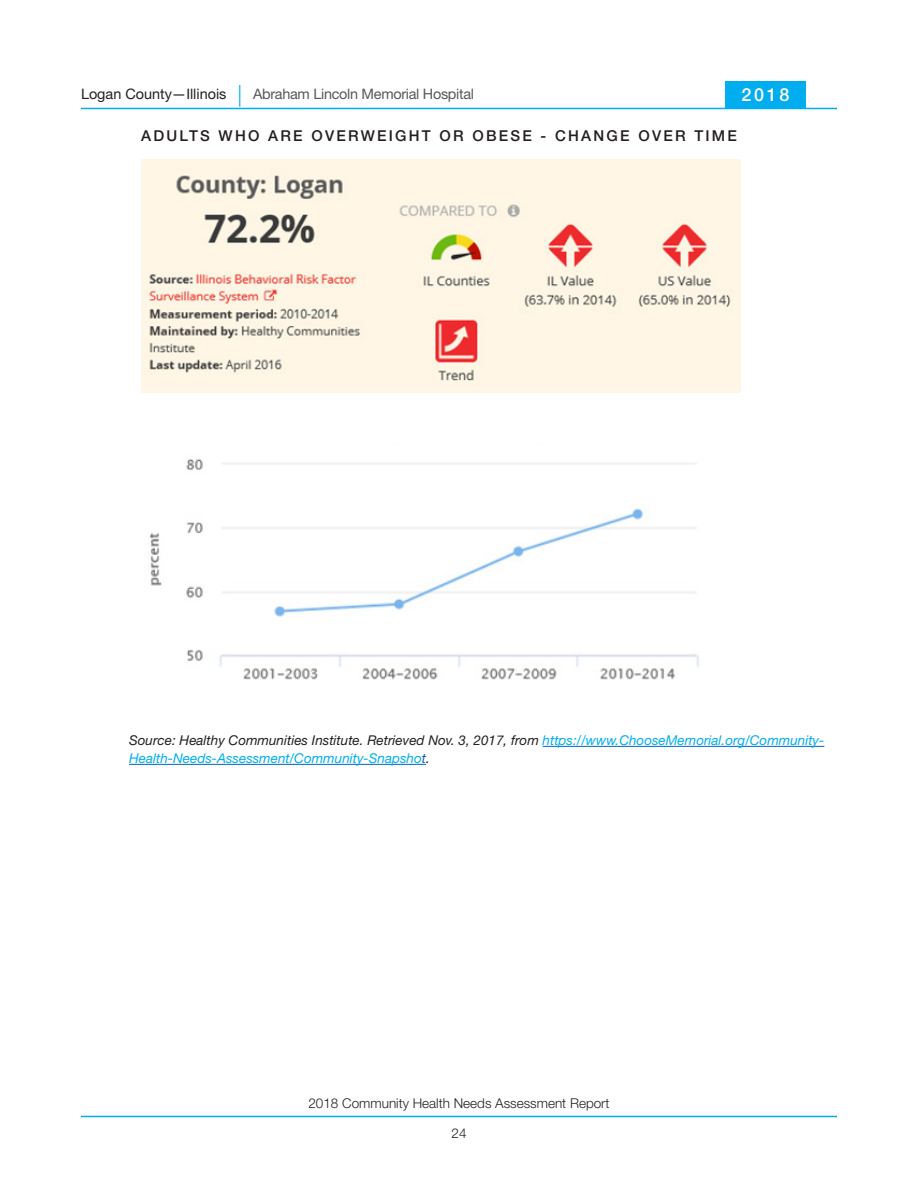
<style>
.page{position:relative;width:918px;height:1188px;background:#fff}
.page>*{position:absolute;margin:0;border:0;box-sizing:border-box;transform-origin:0 0}
.t1{font:500 18px "Helvetica Neue";color:#fff}
.All_CAP_Heading{font:500 15px "Helvetica Neue";letter-spacing:.15em;color:#231f20}
.t2{font:14.4px "Helvetica Neue";letter-spacing:-.02em;color:#57585a}
.Body{font:italic 13.5px/18px "Helvetica Neue";color:#00aeef}
.t3{font:300 13.5px "Helvetica Neue";color:#231f20}
.s1{color:#231f20}
.s2{font-weight:300;font-size:21.6px;color:#00aeef}
.s3{color:#0563c1}
</style>
<div class="page">
<hr style="left:81px;top:108px;width:756px;height:1px;background:#00aeef">
<hr style="left:81px;top:1116px;width:756px;height:1px;background:#00aeef">
<div style="left:725px;top:81px;width:81px;height:27px;background:#00aeef"></div>
<img style="left:150px;top:458px;width:549px;height:222px">
<img style="left:141px;top:160px;width:599px;height:232px">
<hr style="left:543px;top:746px;width:281px;height:1px;background:#0563c1">
<hr style="left:129px;top:764px;width:297px;height:1px;background:#0563c1">
<p class="t2" style="left:81px;top:85px;width:395px"><span class="s1">Logan County—Illinois</span> <span class="s2">|</span> Abraham Lincoln Memorial Hospital</p>
<h1 class="t1" style="left:742px;top:84px;width:50px">2018</h1>
<p class="All_CAP_Heading" style="left:141px;top:127px;width:597px">ADULTS WHO ARE OVERWEIGHT OR OBESE - CHANGE OVER TIME</p>
<p class="Body" style="left:129px;top:731px;width:697px"><span class="s1">Source: Healthy Communities Institute. Retrieved Nov. 3, 2017, from</span> https://www.ChooseMemorial.org/Community-<br>Health-Needs-Assessment/Community-Snapsho<span class="s3">t</span><span class="s1">.</span></p>
<p class="t3" style="left:308px;top:1095px;width:303px">2018 Community Health Needs Assessment Report</p>
<p class="t3" style="left:451px;top:1125px;width:17px">24</p>
</div>
